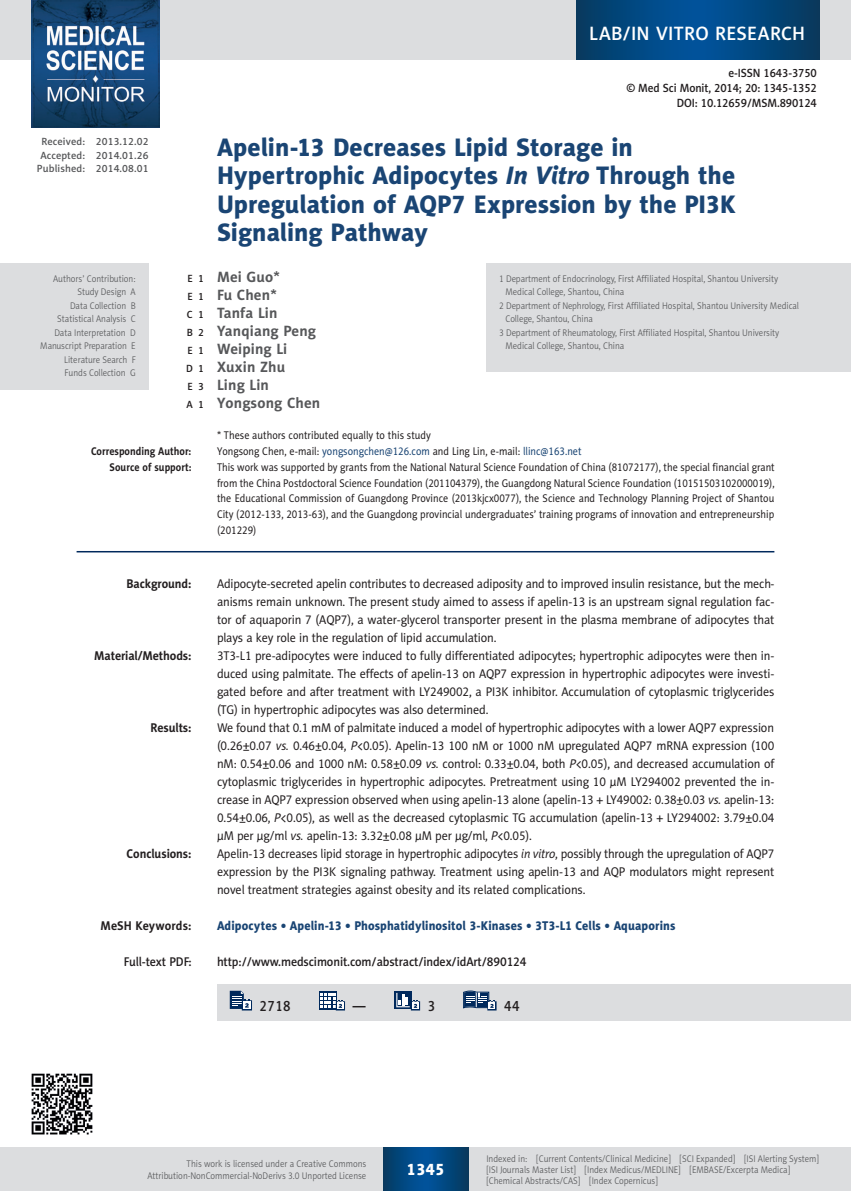
<style>
.page{position:relative;width:851px;height:1191px;background:#fff}
.page>*{position:absolute;margin:0;border:0;box-sizing:border-box;transform-origin:0 0}
.MSM_Tytul{font:25.5px/28.5px "Naomi Sans EFN Heavy";color:#1a4574}
.t1{font:19.5px "Naomi Sans EFN Medium";letter-spacing:.01em;color:#fff}
.t2{font:16.5px "Naomi Sans EFN Heavy";color:#fff}
.MSM_Autorzy{font:700 15px "Naomi Sans EFN";letter-spacing:.01em;color:#57585a}
.MSM_dane{font:15px "Naomi Sans EFN Medium";letter-spacing:.03em;color:#231f20;scale:.9 1}
.MSM_Summary_body{font:12.75px/18px "Naomi Sans EFN";letter-spacing:-.01em;color:#231f20;text-align:justify;scale:.95 1}
.MSM_Summary_body-2{font:12.75px/18px "Naomi Sans EFN";letter-spacing:-.01em;color:#231f20;text-align:justify;scale:.94 1}
.MSM_keywords{font:12.75px "Naomi Sans EFN Heavy";letter-spacing:.005em;color:#1a4574;scale:.95 1}
.MSM_full_text_pdf{font:12.75px "Naomi Sans EFN Medium";letter-spacing:-.01em;color:#231f20;scale:.95 1}
.MSM_Summary_body-3{font:700 12.75px "Naomi Sans EFN";letter-spacing:-.01em;color:#231f20;scale:.95 1}
.MSM_Summary_body-4{font:700 12.75px "Naomi Sans EFN";letter-spacing:-.01em;color:#231f20;scale:.94 1}
.MSM_keywords-2{font:700 12.75px "Naomi Sans EFN";letter-spacing:.005em;color:#231f20;scale:.95 1}
.MSM_full_text_pdf-2{font:12px "Naomi Sans EFN Medium";letter-spacing:-.01em;color:#231f20;scale:.95 1}
.MSM_Support{font:11.25px/15.8px "Naomi Sans EFN";color:#231f20;text-align:justify;scale:.9 1}
.MSM_Adres{font:11.25px "Naomi Sans EFN";color:#231f20;scale:.9 1}
.MSM_Adres-2{font:700 11.25px "Naomi Sans EFN";color:#231f20;scale:.9 1}
.MSM_Support-2{font:700 11.25px "Naomi Sans EFN";color:#231f20;scale:.9 1}
.t3{font:10.5px "Naomi Sans EFN Medium";letter-spacing:.01em;color:#57585a}
.MSM_Afiliacja{font:9.75px/13.5px "Naomi Sans EFN Light";color:#57585a;scale:.9 1}
.s1{font-style:italic}
.s2{font-family:"Naomi Sans EFN Medium";font-weight:400;font-size:10.5px;color:#231f20}
.s3{color:#1a4574}
</style>
<div class="page">
<div style="left:217px;top:984px;width:633px;height:36px;background:#dcdddf"></div>
<svg style="left:230px;top:990px;width:22px;height:20px"></svg>
<div style="left:319px;top:991px;width:17px;height:18px;background:#00295c"></div>
<svg style="left:320px;top:992px;width:25px;height:18px"></svg>
<div style="left:394px;top:991px;width:18px;height:18px;background:#00295c"></div>
<svg style="left:396px;top:993px;width:24px;height:17px"></svg>
<svg style="left:463px;top:990px;width:33px;height:20px"></svg>
<hr style="left:77px;top:551px;width:697px;height:1px;background:#00295c">
<div style="left:0;top:264px;width:148px;height:126px;background:#dcdddf"></div>
<div style="left:486px;top:264px;width:364px;height:108px;background:#dcdddf"></div>
<img style="left:31px;top:1073px;width:62px;height:62px">
<div style="left:0;top:1148px;width:850px;height:43px;background:#dcdddf"></div>
<svg style="left:383px;top:1147px;width:85px;height:43px;background:#02477e"></svg>
<div style="left:0;top:0;width:850px;height:60px;background:#dcdddf"></div>
<img style="left:32px;top:0;width:127px;height:128px">
<svg style="left:576px;top:0;width:243px;height:60px;background:#02477e"></svg>
<h2 class="t1" style="left:589px;top:22px;width:217px">LAB/IN VITRO RESEARCH</h2>
<p class="MSM_full_text_pdf-2" style="left:728px;top:66px;width:95px">e-ISSN 1643-3750</p>
<p class="MSM_full_text_pdf-2" style="left:626px;top:81px;width:202px">© Med Sci Monit, 2014; 20: 1345-1352</p>
<p class="MSM_full_text_pdf-2" style="left:676px;top:96px;width:149px">DOI: 10.12659/MSM.890124</p>
<p class="MSM_Tytul" style="left:217px;top:132px;width:520px">Apelin-13 Decreases Lipid Storage in Hypertrophic Adipocytes <span class="s1">In Vitro</span> Through the Upregulation of AQP7 Expression by the PI3K Signaling Pathway</p>
<p class="MSM_Autorzy" style="left:187px;top:268px;width:94px"><span class="s2">E 1</span> Mei Guo*</p>
<p class="MSM_Autorzy" style="left:187px;top:286px;width:91px"><span class="s2">E 1</span> Fu Chen*</p>
<p class="MSM_Autorzy" style="left:187px;top:304px;width:92px"><span class="s2">C 1</span> Tanfa Lin</p>
<p class="MSM_Autorzy" style="left:187px;top:322px;width:131px"><span class="s2">B 2</span> Yanqiang Peng</p>
<p class="MSM_Autorzy" style="left:187px;top:340px;width:101px"><span class="s2">E 1</span> Weiping Li</p>
<p class="MSM_Autorzy" style="left:186px;top:358px;width:101px"><span class="s2">D 1</span> Xuxin Zhu</p>
<p class="MSM_Autorzy" style="left:187px;top:376px;width:83px"><span class="s2">E 3</span> Ling Lin</p>
<p class="MSM_Autorzy" style="left:186px;top:394px;width:135px"><span class="s2">A 1</span> Yongsong Chen</p>
<p class="MSM_Adres" style="left:217px;top:429px;width:239px">* These authors contributed equally to this study</p>
<p class="MSM_Adres-2" style="left:91px;top:445px;width:113px">Corresponding Author:</p>
<p class="MSM_Adres" style="left:217px;top:445px;width:406px">Yongsong Chen, e-mail: <span class="s3">yongsongchen@126.com</span> and Ling Lin, e-mail: <span class="s3">llinc@163.net</span></p>
<p class="MSM_Support-2" style="left:110px;top:460px;width:92px">Source of support:</p>
<p class="MSM_Support" style="left:217px;top:459px;width:621px">This work was supported by grants from the National Natural Science Foundation of China (81072177), the special financial grant from the China Postdoctoral Science Foundation (201104379), the Guangdong Natural Science Foundation (10151503102000019), the Educational Commission of Guangdong Province (2013kjcx0077), the Science and Technology Planning Project of Shantou City (2012-133, 2013-63), and the Guangdong provincial undergraduates’ training programs of innovation and entrepreneurship (201229)</p>
<p class="t3" style="left:41px;top:136px;width:109px">Received: 2013.12.02</p>
<p class="t3" style="left:40px;top:149px;width:110px">Accepted: 2014.01.26</p>
<p class="t3" style="left:37px;top:163px;width:113px">Published: 2014.08.01</p>
<p class="MSM_Afiliacja" style="left:53px;top:272px;width:93px">Authors’ Contribution:</p>
<p class="MSM_Afiliacja" style="left:77px;top:285px;width:66px">Study Design A</p>
<p class="MSM_Afiliacja" style="left:70px;top:299px;width:74px">Data Collection B</p>
<p class="MSM_Afiliacja" style="left:57px;top:312px;width:89px">Statistical Analysis C</p>
<p class="MSM_Afiliacja" style="left:54px;top:326px;width:92px">Data Interpretation D</p>
<p class="MSM_Afiliacja" style="left:40px;top:339px;width:107px">Manuscript Preparation E</p>
<p class="MSM_Afiliacja" style="left:64px;top:353px;width:81px">Literature Search F</p>
<p class="MSM_Afiliacja" style="left:65px;top:366px;width:80px">Funds Collection G</p>
<p class="MSM_Afiliacja" style="left:505px;top:272px;width:304px;text-indent:-6px">1 Department of Endocrinology, First Affiliated Hospital, Shantou University<br>Medical College, Shantou, China</p>
<p class="MSM_Afiliacja" style="left:505px;top:299px;width:327px;text-indent:-6px">2 Department of Nephrology, First Affiliated Hospital, Shantou University Medical<br>College, Shantou, China</p>
<p class="MSM_Afiliacja" style="left:505px;top:326px;width:306px;text-indent:-6px">3 Department of Rheumatology, First Affiliated Hospital, Shantou University<br>Medical College, Shantou, China</p>
<p class="MSM_Summary_body-4" style="left:126px;top:576px;width:71px">Background:</p>
<p class="MSM_Summary_body-2" style="left:217px;top:575px;width:594px">Adipocyte-secreted apelin contributes to decreased adiposity and to improved insulin resistance, but the mech&shy;anisms remain unknown. The present study aimed to assess if apelin-13 is an upstream signal regulation fac&shy;tor of aquaporin 7 (AQP7), a water-glycerol transporter present in the plasma membrane of adipocytes that plays a key role in the regulation of lipid accumulation.</p>
<p class="MSM_Summary_body-3" style="left:94px;top:648px;width:104px">Material/Methods:</p>
<p class="MSM_Summary_body" style="left:217px;top:647px;width:588px">3T3-L1 pre-adipocytes were induced to fully differentiated adipocytes; hypertrophic adipocytes were then in&shy;duced using palmitate. The effects of apelin-13 on AQP7 expression in hypertrophic adipocytes were investi&shy;gated before and after treatment with LY249002, a PI3K inhibitor. Accumulation of cytoplasmic triglycerides (TG) in hypertrophic adipocytes was also determined.</p>
<p class="MSM_Summary_body-3" style="left:150px;top:720px;width:45px">Results:</p>
<p class="MSM_Summary_body" style="left:217px;top:719px;width:588px">We found that 0.1 mM of palmitate induced a model of hypertrophic adipocytes with a lower AQP7 expression (0.26±0.07 <span class="s1">vs.</span> 0.46±0.04, <span class="s1">P</span>&lt;0.05). Apelin-13 100 nM or 1000 nM upregulated AQP7 mRNA expression (100 nM: 0.54±0.06 and 1000 nM: 0.58±0.09 <span class="s1">vs.</span> control: 0.33±0.04, both <span class="s1">P</span>&lt;0.05), and decreased accumulation of cytoplasmic triglycerides in hypertrophic adipocytes. Pretreatment using 10 µM LY294002 prevented the in&shy;crease in AQP7 expression observed when using apelin-13 alone (apelin-13 + LY49002: 0.38±0.03 <span class="s1">vs.</span> apelin-13:<br>0.54±0.06, <span class="s1">P</span>&lt;0.05), as well as the decreased cytoplasmic TG accumulation (apelin-13 + LY294002: 3.79±0.04 µM per µg/ml <span class="s1">vs.</span> apelin-13: 3.32±0.08 µM per µg/ml, <span class="s1">P</span>&lt;0.05).</p>
<p class="MSM_Summary_body-4" style="left:127px;top:846px;width:71px">Conclusions:</p>
<p class="MSM_Summary_body-2" style="left:217px;top:845px;width:594px">Apelin-13 decreases lipid storage in hypertrophic adipocytes <span class="s1">in vitro</span>, possibly through the upregulation of AQP7 expression by the PI3K signaling pathway. Treatment using apelin-13 and AQP modulators might represent novel treatment strategies against obesity and its related complications.</p>
<p class="MSM_keywords-2" style="left:100px;top:918px;width:97px">MeSH Keywords:</p>
<p class="MSM_keywords" style="left:217px;top:918px;width:484px">Adipocytes • Apelin-13 • Phosphatidylinositol 3-Kinases • 3T3-L1 Cells • Aquaporins</p>
<p class="MSM_full_text_pdf" style="left:124px;top:954px;width:73px">Full-text PDF:</p>
<p class="MSM_full_text_pdf" style="left:217px;top:954px;width:327px">http://www.medscimonit.com/abstract/index/idArt/890124</p>
<p class="MSM_dane" style="left:259px;top:996px;width:36px">2718</p>
<p class="MSM_dane" style="left:352px;top:996px;width:16px">—</p>
<p class="MSM_dane" style="left:427px;top:996px;width:10px">3</p>
<p class="MSM_dane" style="left:504px;top:996px;width:19px">44</p>
<p class="MSM_Afiliacja" style="left:147px;top:1158px;width:245px;line-height:11.2px;text-align:right">This work is licensed under a Creative Commons<br>Attribution-NonCommercial-NoDerivs 3.0 Unported License</p>
<p class="t2" style="left:406px;top:1159px;width:40px">1345</p>
<p class="MSM_Afiliacja" style="left:486px;top:1152px;width:371px;line-height:11.2px">Indexed in: [Current Contents/Clinical Medicine] [SCI Expanded] [ISI Alerting System] [ISI Journals Master List] [Index Medicus/MEDLINE] [EMBASE/Excerpta Medica] [Chemical Abstracts/CAS] [Index Copernicus]</p>
</div>
